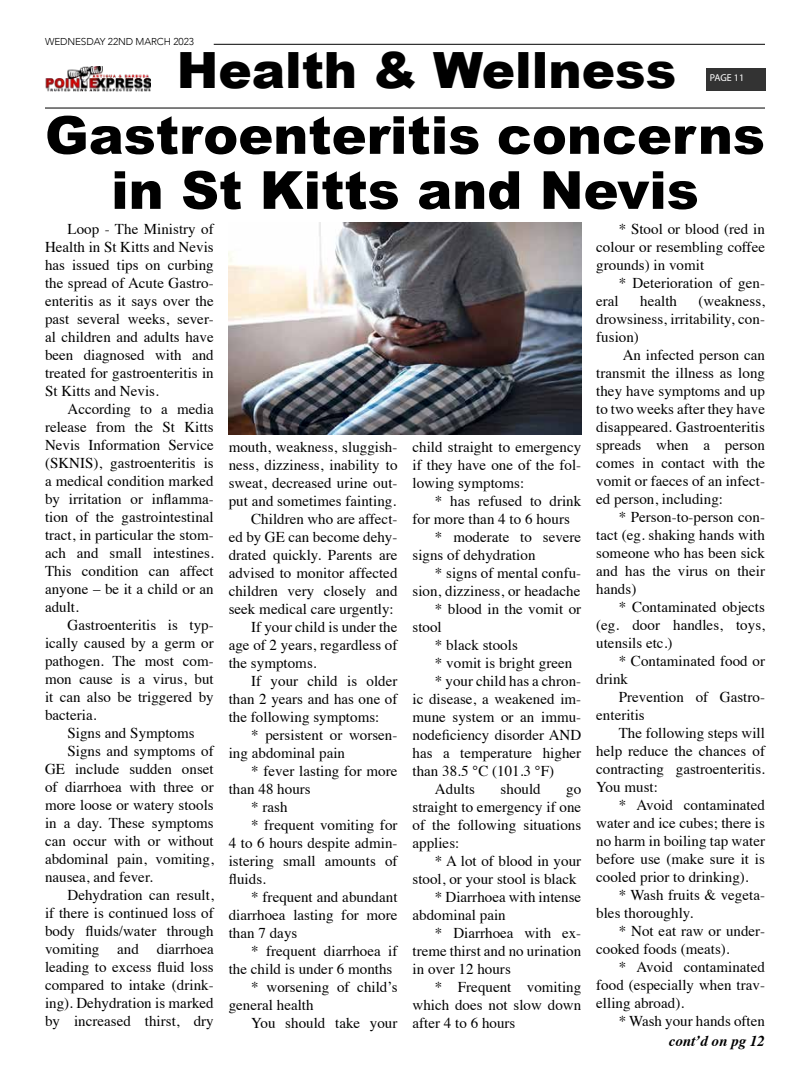
<style>
.page{position:relative;width:810px;height:1080px;background:#fff}
.page>*{position:absolute;margin:0;border:0;box-sizing:border-box;transform-origin:0 0}
.t1{font:900 52.5px/55px "Arial";color:#000;text-align:center}
.t2{font:900 50px "Arial";color:#000}
.t3{font:15px/18px "Times";color:#000;text-align:justify}
.t4{font:italic 700 15px "Times";color:#000}
.t5{font:300 10px "Avenir";letter-spacing:-.01em;color:#000}
.t6{font:10px "Myriad Pro";letter-spacing:-.005em;color:#fff}
</style>
<div class="page">
<hr style="left:45px;top:107px;width:720px;height:2px;background:#333">
<hr style="left:214px;top:44px;width:551px;height:1px;background:#333">
<div style="left:706px;top:68px;width:60px;height:23px;background:#333"></div>
<img style="left:45px;top:66px;width:106px;height:25px">
<img style="left:229px;top:222px;width:352px;height:213px">
<p class="t5" style="left:45px;top:35px;width:151px">WEDNESDAY 22ND MARCH 2023</p>
<h2 class="t2" style="left:177px;top:34px;width:501px">Health &amp; Wellness</h2>
<h1 class="t1" style="left:45px;top:106px;width:722px">Gastroenteritis concerns in St Kitts and Nevis</h1>
<p class="t6" style="left:710px;top:72px;width:36px">PAGE 11</p>
<p class="t3" style="left:45px;top:219px;width:170px;text-indent:22px">Loop - The Ministry of Health in St Kitts and Nevis has issued tips on curbing the spread of Acute Gastro&shy;enteritis as it says over the past several weeks, sever&shy;al children and adults have been diagnosed with and treated for gastroenteritis in St Kitts and Nevis.</p>
<p class="t3" style="left:45px;top:399px;width:170px;text-indent:22px">According to a media release from the St Kitts Nevis Information Service (SKNIS), gastroenteritis is a medical condition marked by irritation or inflamma&shy;tion of the gastrointestinal tract, in particular the stom&shy;ach and small intestines.<br>This condition can affect anyone – be it a child or an adult.</p>
<p class="t3" style="left:45px;top:615px;width:170px;text-indent:22px">Gastroenteritis is typ&shy;ically caused by a germ or pathogen. The most com&shy;mon cause is a virus, but it can also be triggered by bacteria.</p>
<p class="t3" style="left:68px;top:723px;width:129px">Signs and Symptoms</p>
<p class="t3" style="left:68px;top:741px;width:148px">Signs and symptoms of</p>
<p class="t3" style="left:45px;top:759px;width:170px">GE include sudden onset</p>
<p class="t3" style="left:45px;top:777px;width:170px">of diarrhoea with three or</p>
<p class="t3" style="left:45px;top:795px;width:170px">more loose or watery stools</p>
<p class="t3" style="left:45px;top:813px;width:170px">in a day. These symptoms</p>
<p class="t3" style="left:45px;top:831px;width:170px">can occur with or without</p>
<p class="t3" style="left:45px;top:849px;width:170px">abdominal pain, vomiting,</p>
<p class="t3" style="left:45px;top:867px;width:109px">nausea, and fever.</p>
<p class="t3" style="left:68px;top:885px;width:148px">Dehydration can result,</p>
<p class="t3" style="left:45px;top:903px;width:170px">if there is continued loss of</p>
<p class="t3" style="left:45px;top:921px;width:170px">body fluids/water through</p>
<p class="t3" style="left:45px;top:939px;width:170px">vomiting and diarrhoea</p>
<p class="t3" style="left:45px;top:957px;width:170px">leading to excess fluid loss</p>
<p class="t3" style="left:45px;top:975px;width:170px">compared to intake (drink-</p>
<p class="t3" style="left:45px;top:993px;width:170px">ing). Dehydration is marked</p>
<p class="t3" style="left:45px;top:1011px;width:170px">by increased thirst, dry</p>
<p class="t3" style="left:229px;top:436px;width:170px">mouth, weakness, sluggish-</p>
<p class="t3" style="left:229px;top:454px;width:170px">ness, dizziness, inability to</p>
<p class="t3" style="left:229px;top:472px;width:170px">sweat, decreased urine out-</p>
<p class="t3" style="left:229px;top:490px;width:169px">put and sometimes fainting.</p>
<p class="t3" style="left:251px;top:508px;width:148px">Children who are affect-</p>
<p class="t3" style="left:229px;top:526px;width:170px">ed by GE can become dehy-</p>
<p class="t3" style="left:229px;top:544px;width:170px">drated quickly. Parents are</p>
<p class="t3" style="left:229px;top:562px;width:170px">advised to monitor affected</p>
<p class="t3" style="left:229px;top:580px;width:170px">children very closely and</p>
<p class="t3" style="left:229px;top:598px;width:167px">seek medical care urgently:</p>
<p class="t3" style="left:251px;top:616px;width:148px">If your child is under the</p>
<p class="t3" style="left:229px;top:634px;width:170px">age of 2 years, regardless of</p>
<p class="t3" style="left:229px;top:652px;width:89px">the symptoms.</p>
<p class="t3" style="left:251px;top:670px;width:148px">If your child is older</p>
<p class="t3" style="left:229px;top:688px;width:170px">than 2 years and has one of</p>
<p class="t3" style="left:229px;top:706px;width:152px">the following symptoms:</p>
<p class="t3" style="left:251px;top:724px;width:148px">* persistent or worsen-</p>
<p class="t3" style="left:229px;top:742px;width:118px">ing abdominal pain</p>
<p class="t3" style="left:251px;top:760px;width:148px">* fever lasting for more</p>
<p class="t3" style="left:229px;top:778px;width:84px">than 48 hours</p>
<p class="t3" style="left:251px;top:796px;width:38px">* rash</p>
<p class="t3" style="left:251px;top:814px;width:148px">* frequent vomiting for</p>
<p class="t3" style="left:229px;top:832px;width:170px">4 to 6 hours despite admin-</p>
<p class="t3" style="left:229px;top:850px;width:170px">istering small amounts of</p>
<p class="t3" style="left:229px;top:868px;width:39px">fluids.</p>
<p class="t3" style="left:251px;top:886px;width:148px">* frequent and abundant</p>
<p class="t3" style="left:229px;top:904px;width:170px">diarrhoea lasting for more</p>
<p class="t3" style="left:229px;top:922px;width:70px">than 7 days</p>
<p class="t3" style="left:251px;top:940px;width:148px">* frequent diarrhoea if</p>
<p class="t3" style="left:229px;top:958px;width:165px">the child is under 6 months</p>
<p class="t3" style="left:251px;top:976px;width:148px">* worsening of child’s</p>
<p class="t3" style="left:229px;top:994px;width:86px">general health</p>
<p class="t3" style="left:251px;top:1012px;width:148px">You should take your</p>
<p class="t3" style="left:412px;top:436px;width:170px">child straight to emergency if they have one of the fol&shy;lowing symptoms:</p>
<p class="t3" style="left:435px;top:490px;width:148px">* has refused to drink</p>
<p class="t3" style="left:412px;top:508px;width:159px">for more than 4 to 6 hours</p>
<p class="t3" style="left:435px;top:526px;width:148px">* moderate to severe</p>
<p class="t3" style="left:412px;top:544px;width:125px">signs of dehydration</p>
<p class="t3" style="left:435px;top:562px;width:148px">* signs of mental confu-</p>
<p class="t3" style="left:412px;top:580px;width:169px">sion, dizziness, or headache</p>
<p class="t3" style="left:435px;top:598px;width:148px">* blood in the vomit or</p>
<p class="t3" style="left:412px;top:616px;width:31px">stool</p>
<p class="t3" style="left:435px;top:634px;width:84px">* black stools</p>
<p class="t3" style="left:435px;top:652px;width:139px">* vomit is bright green</p>
<p class="t3" style="left:435px;top:670px;width:148px">* your child has a chron-</p>
<p class="t3" style="left:412px;top:688px;width:170px">ic disease, a weakened im-</p>
<p class="t3" style="left:412px;top:706px;width:170px">mune system or an immu-</p>
<p class="t3" style="left:412px;top:724px;width:170px">nodeficiency disorder AND</p>
<p class="t3" style="left:412px;top:742px;width:170px">has a temperature higher</p>
<p class="t3" style="left:412px;top:760px;width:143px">than 38.5 °C (101.3 °F)</p>
<p class="t3" style="left:435px;top:778px;width:42px">Adults</p>
<p class="t3" style="left:501px;top:778px;width:42px">should</p>
<p class="t3" style="left:412px;top:778px;width:170px;text-indent:154px">go straight to emergency if one of the following situations applies:</p>
<p class="t3" style="left:435px;top:850px;width:148px">* A lot of blood in your</p>
<p class="t3" style="left:412px;top:868px;width:166px">stool, or your stool is black</p>
<p class="t3" style="left:435px;top:886px;width:148px">* Diarrhoea with intense</p>
<p class="t3" style="left:412px;top:904px;width:95px">abdominal pain</p>
<p class="t3" style="left:435px;top:922px;width:148px">* Diarrhoea with ex-</p>
<p class="t3" style="left:412px;top:940px;width:170px">treme thirst and no urination</p>
<p class="t3" style="left:412px;top:958px;width:100px">in over 12 hours</p>
<p class="t3" style="left:435px;top:976px;width:148px">* Frequent vomiting</p>
<p class="t3" style="left:412px;top:994px;width:170px">which does not slow down</p>
<p class="t3" style="left:412px;top:1012px;width:104px">after 4 to 6 hours</p>
<p class="t3" style="left:596px;top:219px;width:170px;text-indent:22px">* Stool or blood (red in colour or resembling coffee grounds) in vomit</p>
<p class="t3" style="left:596px;top:273px;width:170px;text-indent:22px">* Deterioration of gen&shy;eral</p>
<p class="t3" style="left:640px;top:291px;width:38px">health</p>
<p class="t3" style="left:596px;top:291px;width:170px;text-indent:102px">(weakness, drowsiness, irritability, con&shy;fusion)</p>
<p class="t3" style="left:596px;top:345px;width:170px;text-indent:26px">An infected person can transmit the illness as long they have symptoms and up to two weeks after they have disappeared. Gastroenteritis spreads when a person comes in contact with the vomit or faeces of an infect&shy;ed person, including:</p>
<p class="t3" style="left:596px;top:507px;width:170px;text-indent:22px">* Person-to-person con&shy;tact (eg. shaking hands with someone who has been sick and has the virus on their hands)</p>
<p class="t3" style="left:596px;top:597px;width:170px;text-indent:22px">* Contaminated objects (eg. door handles, toys, utensils etc.)</p>
<p class="t3" style="left:596px;top:651px;width:170px;text-indent:22px">* Contaminated food or drink</p>
<p class="t3" style="left:596px;top:687px;width:170px;text-indent:22px">Prevention of Gastro&shy;enteritis</p>
<p class="t3" style="left:596px;top:723px;width:170px;text-indent:22px">The following steps will help reduce the chances of contracting gastroenteritis.<br>You must:</p>
<p class="t3" style="left:596px;top:795px;width:170px;text-indent:22px">* Avoid contaminated water and ice cubes; there is no harm in boiling tap water before use (make sure it is cooled prior to drinking).</p>
<p class="t3" style="left:596px;top:885px;width:170px;text-indent:22px">* Wash fruits &amp; vegeta&shy;bles thoroughly.</p>
<p class="t3" style="left:596px;top:921px;width:170px;text-indent:22px">* Not eat raw or under&shy;cooked foods (meats).</p>
<p class="t3" style="left:596px;top:957px;width:170px;text-indent:22px">* Avoid contaminated food (especially when trav&shy;elling abroad).</p>
<p class="t3" style="left:619px;top:1011px;width:148px">* Wash your hands often</p>
<p class="t4" style="left:669px;top:1027px;width:98px">cont’d on pg 12</p>
</div>
